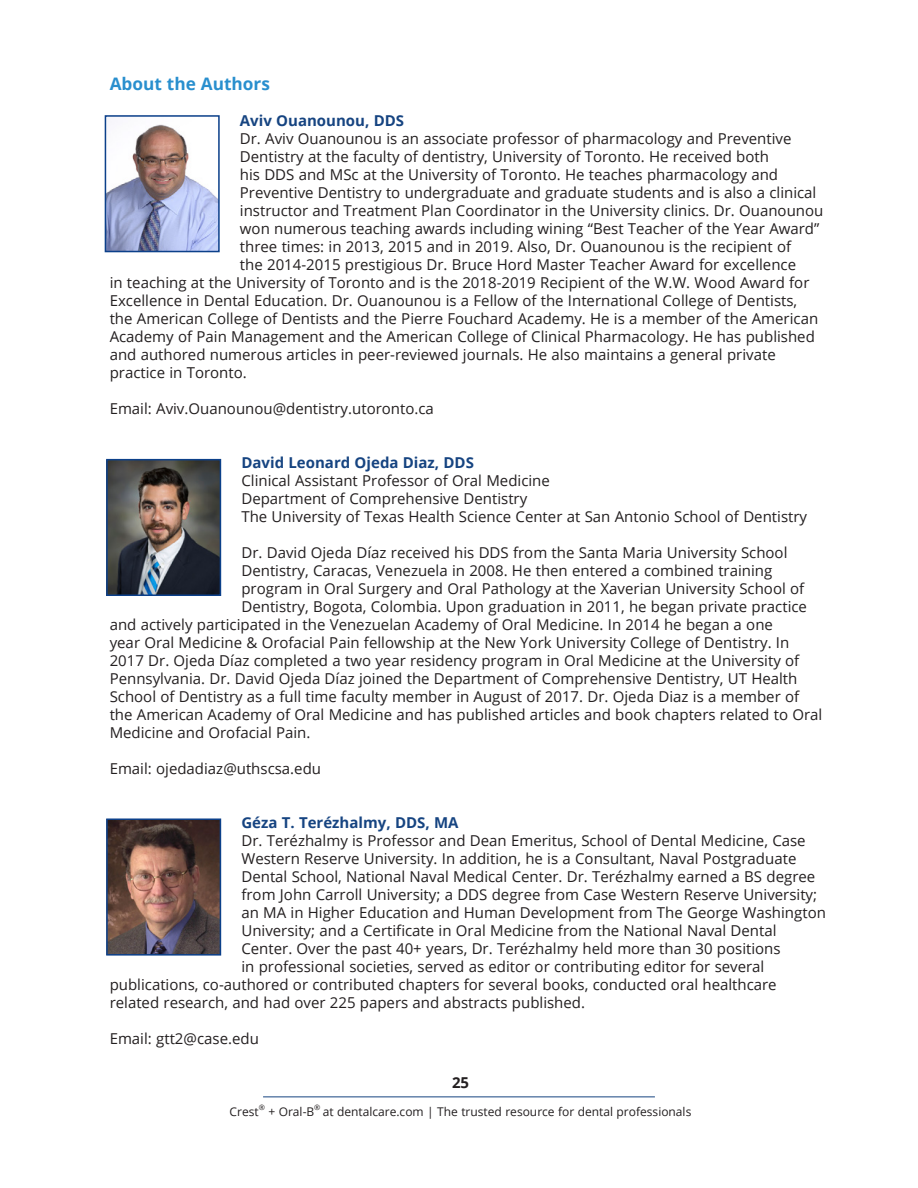
<style>
.page{position:relative;width:918px;height:1188px;background:#fff}
.page>*{position:absolute;margin:0;border:0;box-sizing:border-box;transform-origin:0 0}
.Section_Head{font:700 17.25px "Open Sans";color:#298fce}
.Main_Body{font:15px "Open Sans";color:#231f20}
.Main_Body-2{font:700 15px "Open Sans";color:#164481}
.t1{font:700 15px "Open Sans";color:#231f20}
.t2{font:12px "Open Sans";color:#231f20}
.t3{font:7.5px "Open Sans";color:#231f20}
</style>
<div class="page">
<hr style="left:263px;top:1096px;width:392px;height:1px;background:#164481">
<img style="left:109px;top:462px;width:109px;height:131px">
<div style="left:106px;top:459px;width:115px;height:137px;border:2px solid #0c408a"></div>
<img style="left:109px;top:821px;width:109px;height:132px">
<div style="left:106px;top:818px;width:115px;height:138px;border:2px solid #0c408a"></div>
<img style="left:108px;top:124px;width:109px;height:125px">
<div style="left:105px;top:115px;width:115px;height:137px;border:2px solid #0c408a"></div>
<p class="Section_Head" style="left:110px;top:72px;width:162px">About the Authors</p>
<p class="Main_Body-2" style="left:240px;top:110px;width:166px">Aviv Ouanounou, DDS</p>
<p class="Main_Body" style="left:240px;top:128px;width:553px">Dr. Aviv Ouanounou is an associate professor of pharmacology and Preventive</p>
<p class="Main_Body" style="left:240px;top:146px;width:531px">Dentistry at the faculty of dentistry, University of Toronto. He received both</p>
<p class="Main_Body" style="left:240px;top:164px;width:540px">his DDS and MSc at the University of Toronto. He teaches pharmacology and</p>
<p class="Main_Body" style="left:240px;top:182px;width:578px">Preventive Dentistry to undergraduate and graduate students and is also a clinical</p>
<p class="Main_Body" style="left:240px;top:200px;width:585px">instructor and Treatment Plan Coordinator in the University clinics. Dr. Ouanounou</p>
<p class="Main_Body" style="left:240px;top:218px;width:581px">won numerous teaching awards including wining “Best Teacher of the Year Award”</p>
<p class="Main_Body" style="left:240px;top:236px;width:553px">three times: in 2013, 2015 and in 2019. Also, Dr. Ouanounou is the recipient of</p>
<p class="Main_Body" style="left:240px;top:254px;width:558px">the 2014-2015 prestigious Dr. Bruce Hord Master Teacher Award for excellence</p>
<p class="Main_Body" style="left:110px;top:272px;width:701px">in teaching at the University of Toronto and is the 2018-2019 Recipient of the W.W. Wood Award for</p>
<p class="Main_Body" style="left:110px;top:290px;width:689px">Excellence in Dental Education. Dr. Ouanounou is a Fellow of the International College of Dentists,</p>
<p class="Main_Body" style="left:110px;top:308px;width:710px">the American College of Dentists and the Pierre Fouchard Academy. He is a member of the American</p>
<p class="Main_Body" style="left:110px;top:326px;width:707px">Academy of Pain Management and the American College of Clinical Pharmacology. He has published</p>
<p class="Main_Body" style="left:110px;top:344px;width:668px">and authored numerous articles in peer-reviewed journals. He also maintains a general private</p>
<p class="Main_Body" style="left:110px;top:362px;width:139px">practice in Toronto.</p>
<p class="Main_Body" style="left:110px;top:398px;width:326px">Email: Aviv.Ouanounou@dentistry.utoronto.ca</p>
<p class="Main_Body-2" style="left:241px;top:452px;width:234px">David Leonard Ojeda Diaz, DDS</p>
<p class="Main_Body" style="left:241px;top:470px;width:310px">Clinical Assistant Professor of Oral Medicine</p>
<p class="Main_Body" style="left:241px;top:488px;width:287px">Department of Comprehensive Dentistry</p>
<p class="Main_Body" style="left:241px;top:506px;width:567px">The University of Texas Health Science Center at San Antonio School of Dentistry</p>
<p class="Main_Body" style="left:241px;top:542px;width:548px">Dr. David Ojeda Díaz received his DDS from the Santa Maria University School</p>
<p class="Main_Body" style="left:241px;top:560px;width:532px">Dentistry, Caracas, Venezuela in 2008. He then entered a combined training</p>
<p class="Main_Body" style="left:241px;top:578px;width:564px">program in Oral Surgery and Oral Pathology at the Xaverian University School of</p>
<p class="Main_Body" style="left:241px;top:596px;width:567px">Dentistry, Bogota, Colombia. Upon graduation in 2011, he began private practice</p>
<p class="Main_Body" style="left:110px;top:614px;width:665px">and actively participated in the Venezuelan Academy of Oral Medicine. In 2014 he began a one</p>
<p class="Main_Body" style="left:110px;top:632px;width:681px">year Oral Medicine &amp; Orofacial Pain fellowship at the New York University College of Dentistry. In</p>
<p class="Main_Body" style="left:110px;top:650px;width:691px">2017 Dr. Ojeda Díaz completed a two year residency program in Oral Medicine at the University of</p>
<p class="Main_Body" style="left:110px;top:668px;width:689px">Pennsylvania. Dr. David Ojeda Díaz joined the Department of Comprehensive Dentistry, UT Health</p>
<p class="Main_Body" style="left:110px;top:686px;width:691px">School of Dentistry as a full time faculty member in August of 2017. Dr. Ojeda Diaz is a member of</p>
<p class="Main_Body" style="left:110px;top:704px;width:714px">the American Academy of Oral Medicine and has published articles and book chapters related to Oral</p>
<p class="Main_Body" style="left:110px;top:722px;width:202px">Medicine and Orofacial Pain.</p>
<p class="Main_Body" style="left:110px;top:758px;width:213px">Email: ojedadiaz@uthscsa.edu</p>
<p class="Main_Body-2" style="left:241px;top:812px;width:219px">Géza T. Terézhalmy, DDS, MA</p>
<p class="Main_Body" style="left:241px;top:830px;width:566px">Dr. Terézhalmy is Professor and Dean Emeritus, School of Dental Medicine, Case</p>
<p class="Main_Body" style="left:241px;top:848px;width:556px">Western Reserve University. In addition, he is a Consultant, Naval Postgraduate</p>
<p class="Main_Body" style="left:241px;top:866px;width:575px">Dental School, National Naval Medical Center. Dr. Terézhalmy earned a BS degree</p>
<p class="Main_Body" style="left:241px;top:884px;width:577px">from John Carroll University; a DDS degree from Case Western Reserve University;</p>
<p class="Main_Body" style="left:241px;top:902px;width:586px">an MA in Higher Education and Human Development from The George Washington</p>
<p class="Main_Body" style="left:241px;top:920px;width:537px">University; and a Certificate in Oral Medicine from the National Naval Dental</p>
<p class="Main_Body" style="left:241px;top:938px;width:541px">Center. Over the past 40+ years, Dr. Terézhalmy held more than 30 positions</p>
<p class="Main_Body" style="left:241px;top:956px;width:524px">in professional societies, served as editor or contributing editor for several</p>
<p class="Main_Body" style="left:110px;top:974px;width:669px">publications, co-authored or contributed chapters for several books, conducted oral healthcare</p>
<p class="Main_Body" style="left:110px;top:992px;width:477px">related research, and had over 225 papers and abstracts published.</p>
<p class="Main_Body" style="left:110px;top:1028px;width:151px">Email: gtt2@case.edu</p>
<p class="t1" style="left:452px;top:1072px;width:19px">25</p>
<p class="t2" style="left:230px;top:1103px;width:31px">Crest</p>
<p class="t3" style="left:259px;top:1102px;width:8px">®</p>
<p class="t2" style="left:268px;top:1103px;width:47px">+ Oral-B</p>
<p class="t3" style="left:314px;top:1102px;width:8px">®</p>
<p class="t2" style="left:323px;top:1103px;width:370px">at dentalcare.com | The trusted resource for dental professionals</p>
</div>
